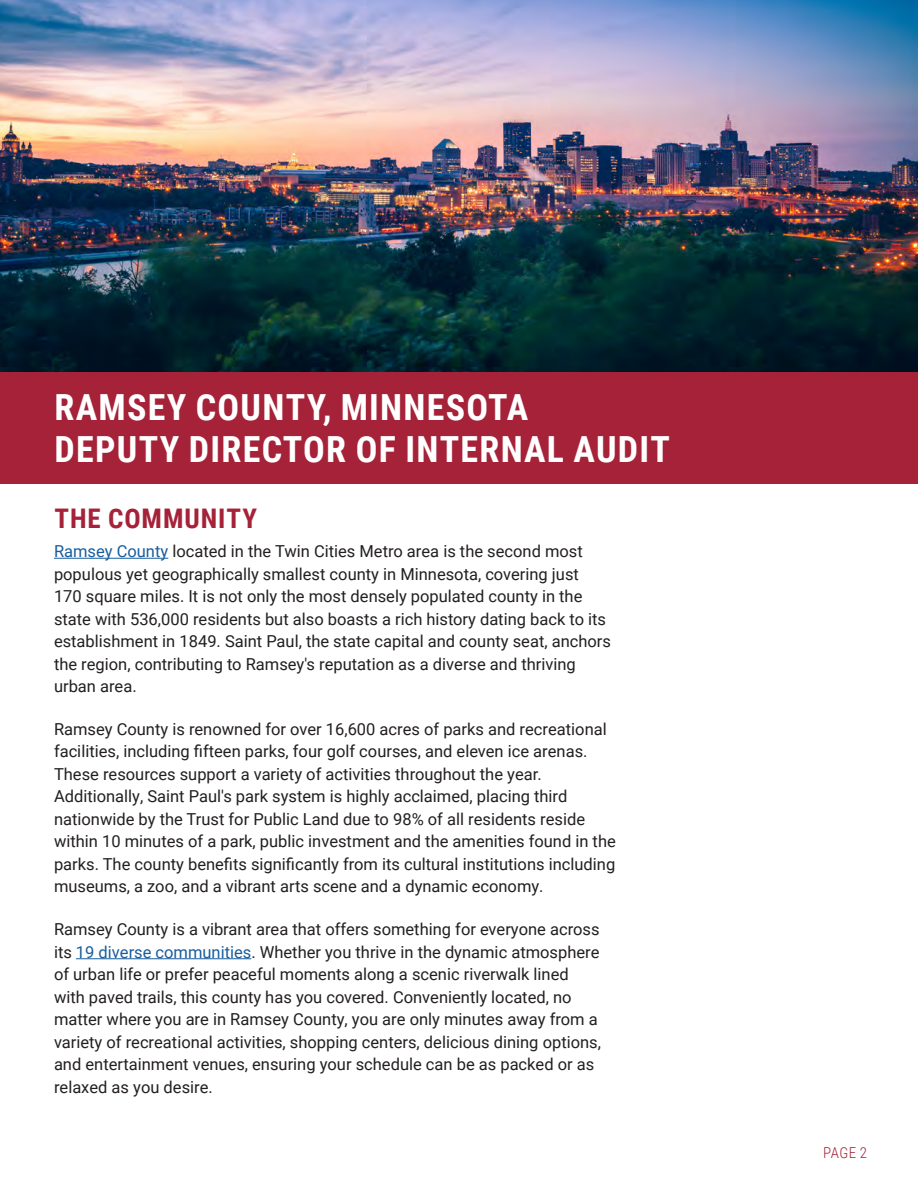
<style>
.page{position:relative;width:918px;height:1188px;background:#fff}
.page>*{position:absolute;margin:0;border:0;box-sizing:border-box;transform-origin:0 0}
.Header1{font:700 36px "Roboto Condensed";letter-spacing:.035em;color:#fff}
.Header1-2{font:700 27px "Roboto Condensed";letter-spacing:.035em;color:#a52238}
.Text_11{font:16.5px/22.5px "Roboto";color:#231f20}
.Header1-3{font:300 15px "Roboto Condensed";color:#a52238}
.s1{color:#175d9e}
</style>
<div class="page">
<hr style="left:54px;top:558px;width:114px;height:1px;background:#175d9e">
<hr style="left:76px;top:958px;width:175px;height:1px;background:#175d9e">
<img style="left:0;top:0;width:918px;height:372px">
<div style="left:0;top:372px;width:918px;height:112px;background:#a52238"></div>
<p class="Header1" style="left:55px;top:382px;width:475px">RAMSEY COUNTY, MINNESOTA</p>
<p class="Header1" style="left:55px;top:424px;width:617px">DEPUTY DIRECTOR OF INTERNAL AUDIT</p>
<p class="Header1-2" style="left:54px;top:499px;width:204px">THE COMMUNITY</p>
<p class="Text_11" style="left:54px;top:539px;width:559px"><span class="s1">Ramsey County</span> located in the Twin Cities Metro area is the second most populous yet geographically smallest county in Minnesota, covering just<br>170 square miles. It is not only the most densely populated county in the state with 536,000 residents but also boasts a rich history dating back to its establishment in 1849. Saint Paul, the state capital and county seat, anchors the region, contributing to Ramsey's reputation as a diverse and thriving urban area.</p>
<p class="Text_11" style="left:54px;top:717px;width:563px">Ramsey County is renowned for over 16,600 acres of parks and recreational facilities, including fifteen parks, four golf courses, and eleven ice arenas.<br>These resources support a variety of activities throughout the year.<br>Additionally, Saint Paul's park system is highly acclaimed, placing third nationwide by the Trust for Public Land due to 98% of all residents reside within 10 minutes of a park, public investment and the amenities found in the parks. The county benefits significantly from its cultural institutions including museums, a zoo, and a vibrant arts scene and a dynamic economy.</p>
<p class="Text_11" style="left:54px;top:917px;width:549px">Ramsey County is a vibrant area that offers something for everyone across its <span class="s1">19 diverse communities</span>. Whether you thrive in the dynamic atmosphere of urban life or prefer peaceful moments along a scenic riverwalk lined with paved trails, this county has you covered. Conveniently located, no matter where you are in Ramsey County, you are only minutes away from a variety of recreational activities, shopping centers, delicious dining options, and entertainment venues, ensuring your schedule can be as packed or as relaxed as you desire.</p>
<p class="Header1-3" style="left:823px;top:1143px;width:46px">PAGE 2</p>
</div>
